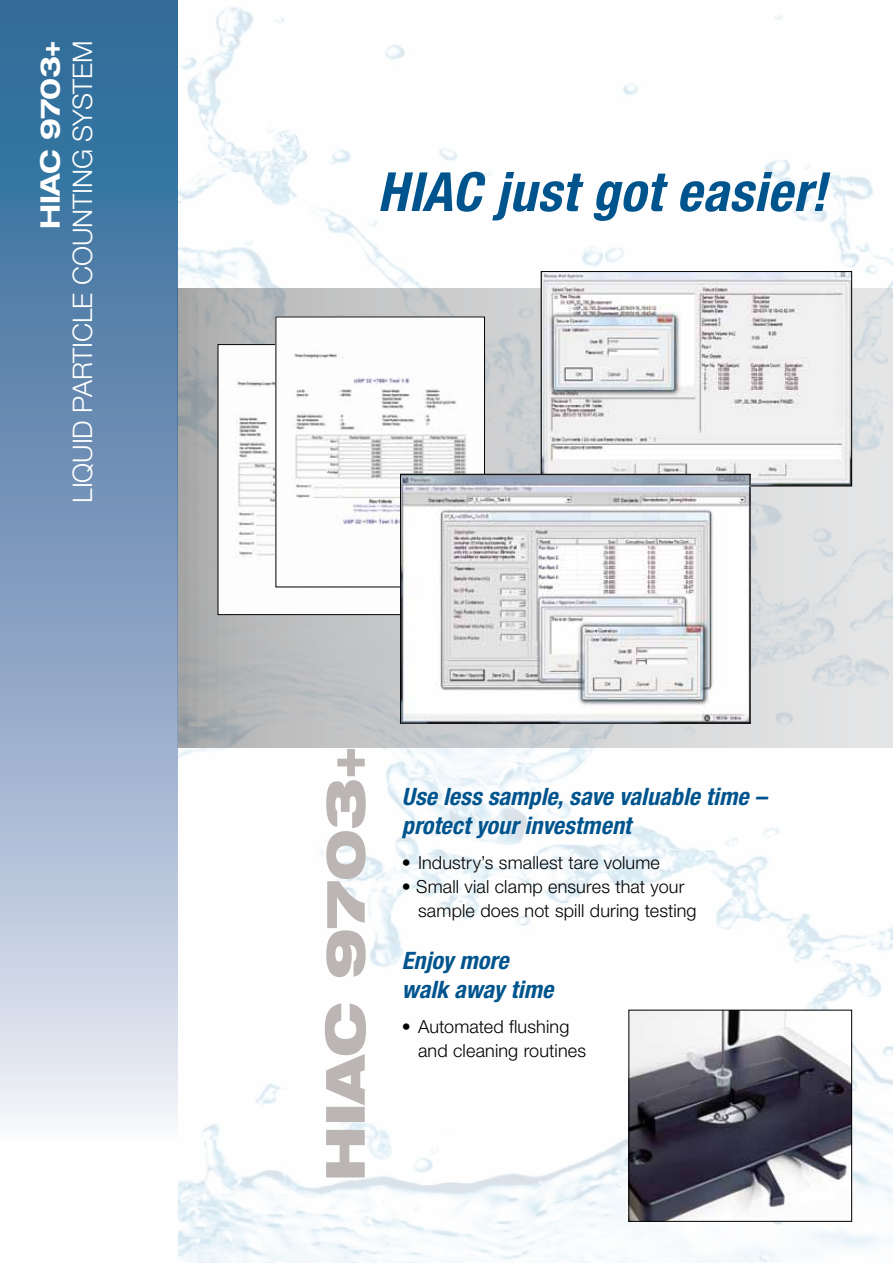
<style>
.page{position:relative;width:893px;height:1263px;background:#fff}
.page>*{position:absolute;margin:0;border:0;box-sizing:border-box;transform-origin:0 0}
.t1{font:italic 700 condensed 54px "Helvetica Neue LT Std";letter-spacing:.01em;color:#00548e}
.t2{font:italic 900 expanded 54px "Helvetica Neue LT Std";color:#bbb5b4}
.t3{font:300 27px "Helvetica Neue LT Pro";letter-spacing:-.005em;color:#fff}
.t4{font:italic 700 expanded 27px "Helvetica Neue LT Std";color:#fff}
.t5{font:italic 700 condensed 24px/28.8px "Helvetica Neue LT Std";letter-spacing:.005em;color:#00548e}
.t6{font:300 18px/24px "Helvetica Neue LT Pro";letter-spacing:.01em;color:#000}
</style>
<div class="page">
<img style="left:178px;top:7px;width:715px;height:1256px">
<svg style="left:178px;top:288px;width:715px;height:459px;background:#c7c9ca"></svg>
<svg style="left:0;top:0;width:178px;height:1120px;background:#82a0c0"></svg>
<img style="left:220px;top:346px;width:180px;height:267px">
<img style="left:278px;top:319px;width:205px;height:266px">
<img style="left:543px;top:273px;width:307px;height:211px">
<div style="left:541px;top:271px;width:311px;height:215px;border:1px solid #000"></div>
<img style="left:402px;top:476px;width:346px;height:245px">
<div style="left:400px;top:474px;width:350px;height:249px;border:1px solid #000"></div>
<img style="left:631px;top:1012px;width:219px;height:207px">
<div style="left:629px;top:1010px;width:223px;height:211px;border:1px solid #000"></div>
<h2 class="t4" style="left:33px;top:229px;width:197px;rotate:-90deg">HIAC 9703+</h2>
<h2 class="t3" style="left:66px;top:503px;width:464px;rotate:-90deg">Liquid PARTICLE COUNTing System</h2>
<h1 class="t1" style="left:377px;top:159px;width:450px">HIAC just got easier!</h1>
<h1 class="t2" style="left:310px;top:1181px;width:451px;rotate:-90deg">HIAC 9703+</h1>
<h3 class="t5" style="left:402px;top:782px;width:366px">Use less sample, save valuable time – protect your investment</h3>
<p class="t6" style="left:402px;top:850px;width:260px">• Industry’s smallest tare volume</p>
<p class="t6" style="left:418px;top:874px;width:280px;text-indent:-16px">• Small vial clamp ensures that your sample does not spill during testing</p>
<h3 class="t5" style="left:402px;top:947px;width:153px">Enjoy more walk away time</h3>
<p class="t6" style="left:418px;top:1014px;width:170px;text-indent:-16px">• Automated flushing and cleaning routines</p>
</div>
